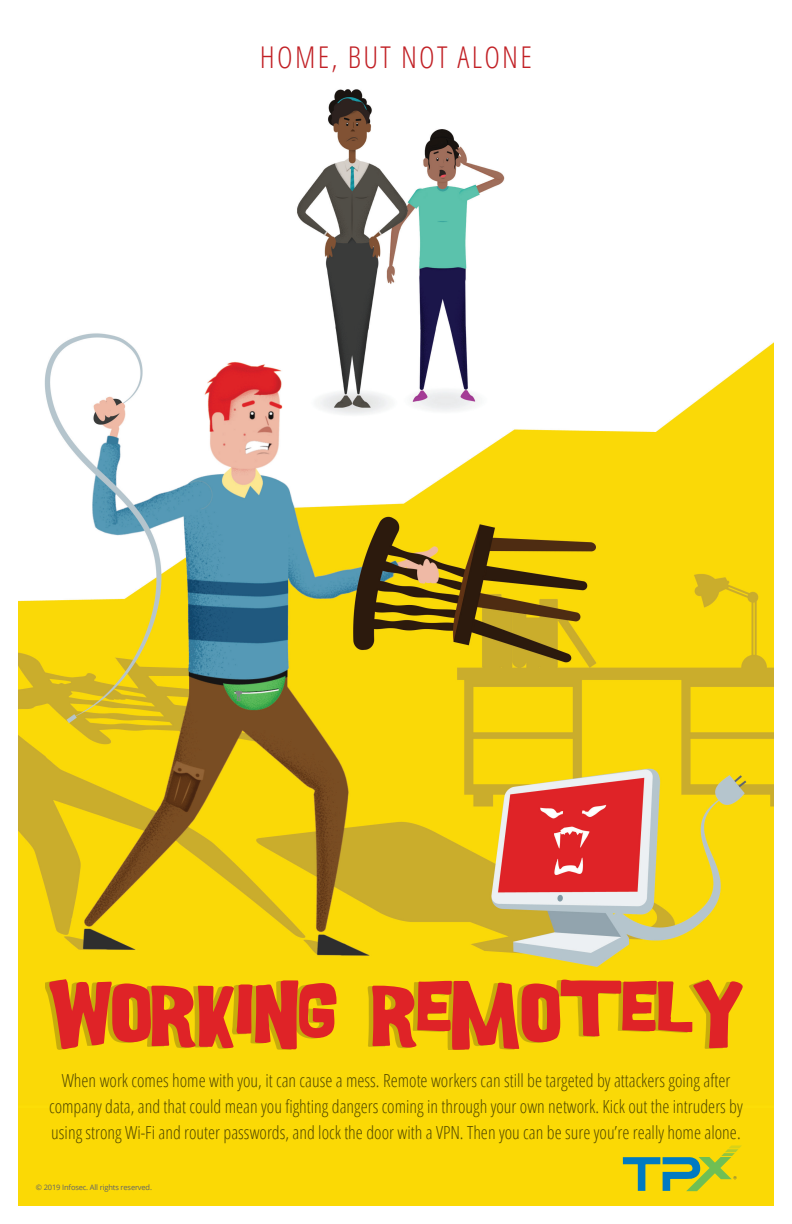
<style>
.page{position:relative;width:792px;height:1224px;background:#fff}
.page>*{position:absolute;margin:0;border:0;box-sizing:border-box;transform-origin:0 0}
.t1{font:300 condensed 30px "Open Sans";letter-spacing:.075em;color:#c12025}
.t2{font:300 condensed 18px/26px "Open Sans";color:#534901;text-align:center}
.t3{font:7.5px "Open Sans";letter-spacing:-.02em;color:#5f636a}
</style>
<div class="page">
<img style="left:18px;top:89px;width:756px;height:1020px">
<div style="left:0;top:1109px;width:792px;height:115px;background:#fbd905"></div>
<svg style="left:49px;top:979px;width:694px;height:71px;background:#e57418"></svg>
<div style="left:0;top:1206px;width:792px;height:18px;background:#fff"></div>
<div style="left:0;top:0;width:18px;height:1222px;background:#fff"></div>
<div style="left:774px;top:0;width:18px;height:1224px;background:#fff"></div>
<svg style="left:622px;top:1145px;width:120px;height:47px"></svg>
<h1 class="t1" style="left:260px;top:37px;width:274px">HOME, BUT NOT ALONE</h1>
<p class="t2" style="left:49px;top:1067px;width:695px">When work comes home with you, it can cause a mess. Remote workers can still be targeted by attackers going after company data, and that could mean you fighting dangers coming in through your own network. Kick out the intruders by using strong Wi-Fi and router passwords, and lock the door with a VPN. Then you can be sure you’re really home alone.</p>
<p class="t3" style="left:36px;top:1182px;width:118px">© 2019 Infosec. All rights reserved.</p>
</div>
